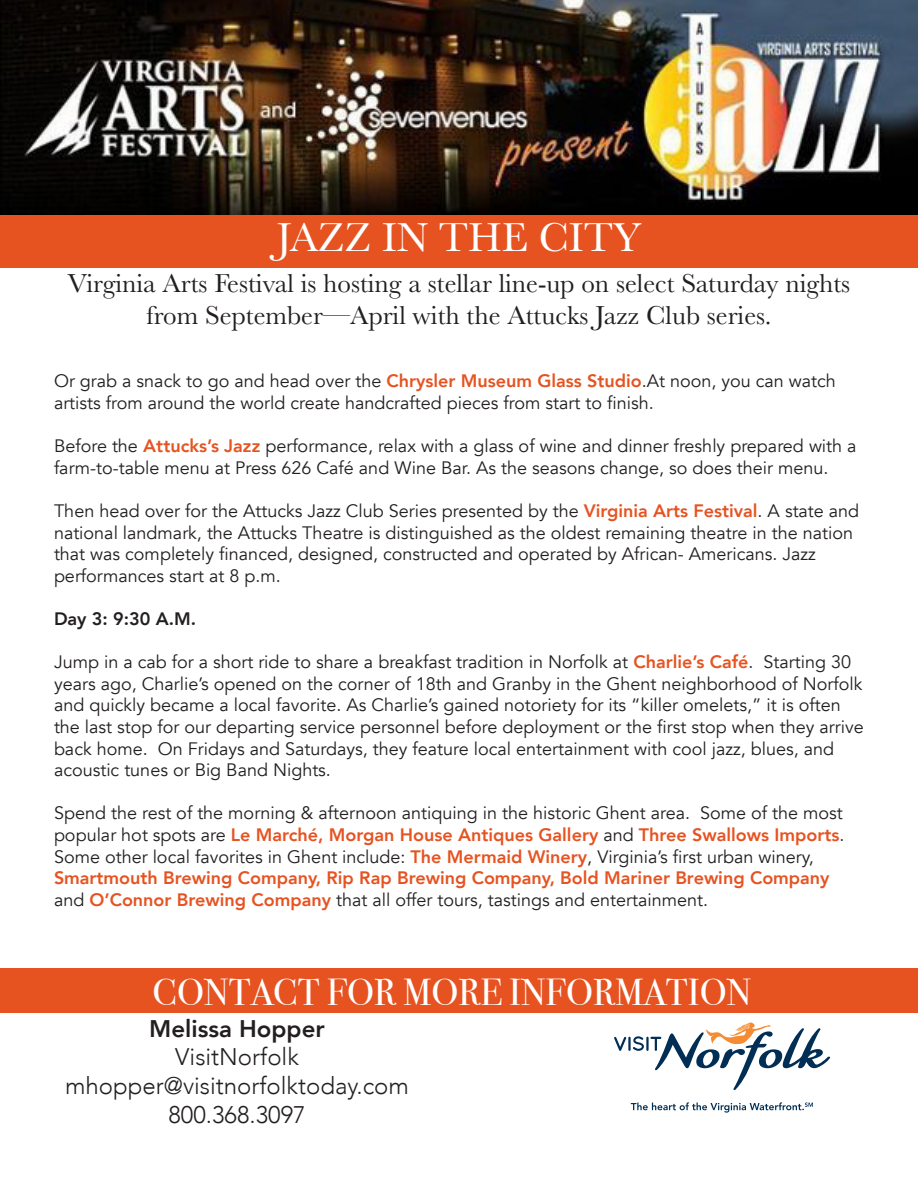
<style>
.page{position:relative;width:918px;height:1188px;background:#fff}
.page>*{position:absolute;margin:0;border:0;box-sizing:border-box;transform-origin:0 0}
.t1{font:42px "Baskerville";color:#fff}
.t2{font:37.5px "Bodoni Svty Two OSITCTT";color:#fff}
.t3{font:27px/32.4px "Baskerville";color:#231f20;text-align:center}
.t4{font:300 24px "Avenir";color:#231f20}
.t5{font:800 24px "Avenir";color:#231f20}
.t6{font:18px/21.6px "Avenir";color:#231f20}
.t7{font:800 18px "Avenir";color:#231f20}
.s1{font-weight:800;color:#e65321}
</style>
<div class="page">
<div style="left:0;top:213px;width:918px;height:55px;background:#e65321"></div>
<div style="left:0;top:968px;width:918px;height:45px;background:#e65321"></div>
<svg style="left:631px;top:1102px;width:182px;height:11px"></svg>
<svg style="left:614px;top:1037px;width:12px;height:14px"></svg>
<hr style="left:628px;top:1037px;width:3px;height:14px;background:#002e54">
<svg style="left:633px;top:1036px;width:11px;height:15px"></svg>
<hr style="left:646px;top:1037px;width:3px;height:14px;background:#002e54">
<svg style="left:650px;top:1023px;width:180px;height:67px"></svg>
<img style="left:0;top:0;width:918px;height:214px">
<p class="t1" style="left:276px;top:210px;width:367px">JAZZ IN THE CITY</p>
<p class="t3" style="left:68px;top:268px;width:784px">Virginia Arts Festival is hosting a stellar line-up on select Saturday nights from September—April with the Attucks Jazz Club series.</p>
<p class="t6" style="left:54px;top:371px;width:783px">Or grab a snack to go and head over the <span class="s1">Chrysler Museum Glass Studio</span>.At noon, you can watch artists from around the world create handcrafted pieces from start to finish.</p>
<p class="t6" style="left:54px;top:435px;width:804px">Before the <span class="s1">Attucks’s Jazz</span> performance, relax with a glass of wine and dinner freshly prepared with a farm-to-table menu at Press 626 Café and Wine Bar. As the seasons change, so does their menu.</p>
<p class="t6" style="left:54px;top:500px;width:807px">Then head over for the Attucks Jazz Club Series presented by the <span class="s1">Virginia Arts Festival</span>. A state and national landmark, the Attucks Theatre is distinguished as the oldest remaining theatre in the nation that was completely financed, designed, constructed and operated by African- Americans. Jazz performances start at 8 p.m.</p>
<p class="t7" style="left:54px;top:605px;width:144px">Day 3: 9:30 A.M.</p>
<p class="t6" style="left:54px;top:651px;width:811px">Jump in a cab for a short ride to share a breakfast tradition in Norfolk at <span class="s1">Charlie’s Café</span>. Starting 30 years ago, Charlie’s opened on the corner of 18th and Granby in the Ghent neighborhood of Norfolk and quickly became a local favorite. As Charlie’s gained notoriety for its “killer omelets,” it is often the last stop for our departing service personnel before deployment or the first stop when they arrive back home. On Fridays and Saturdays, they feature local entertainment with cool jazz, blues, and acoustic tunes or Big Band Nights.</p>
<p class="t6" style="left:54px;top:803px;width:792px">Spend the rest of the morning &amp; afternoon antiquing in the historic Ghent area. Some of the most popular hot spots are <span class="s1">Le Marché, Morgan House Antiques Gallery</span> and <span class="s1">Three Swallows Imports</span>.<br>Some other local favorites in Ghent include: <span class="s1">The Mermaid Winery</span>, Virginia’s first urban winery, <span class="s1">Smartmouth Brewing Company, Rip Rap Brewing Company, Bold Mariner Brewing Company </span>and <span class="s1">O’Connor Brewing Company</span> that all offer tours, tastings and entertainment.</p>
<p class="t2" style="left:153px;top:970px;width:600px">CONTACT FOR MORE INFORMATION</p>
<p class="t5" style="left:149px;top:1010px;width:177px">Melissa Hopper</p>
<p class="t4" style="left:175px;top:1043px;width:125px">VisitNorfolk</p>
<p class="t4" style="left:65px;top:1072px;width:345px">mhopper@visitnorfolktoday.com</p>
<p class="t4" style="left:168px;top:1100px;width:139px">800.368.3097</p>
</div>
